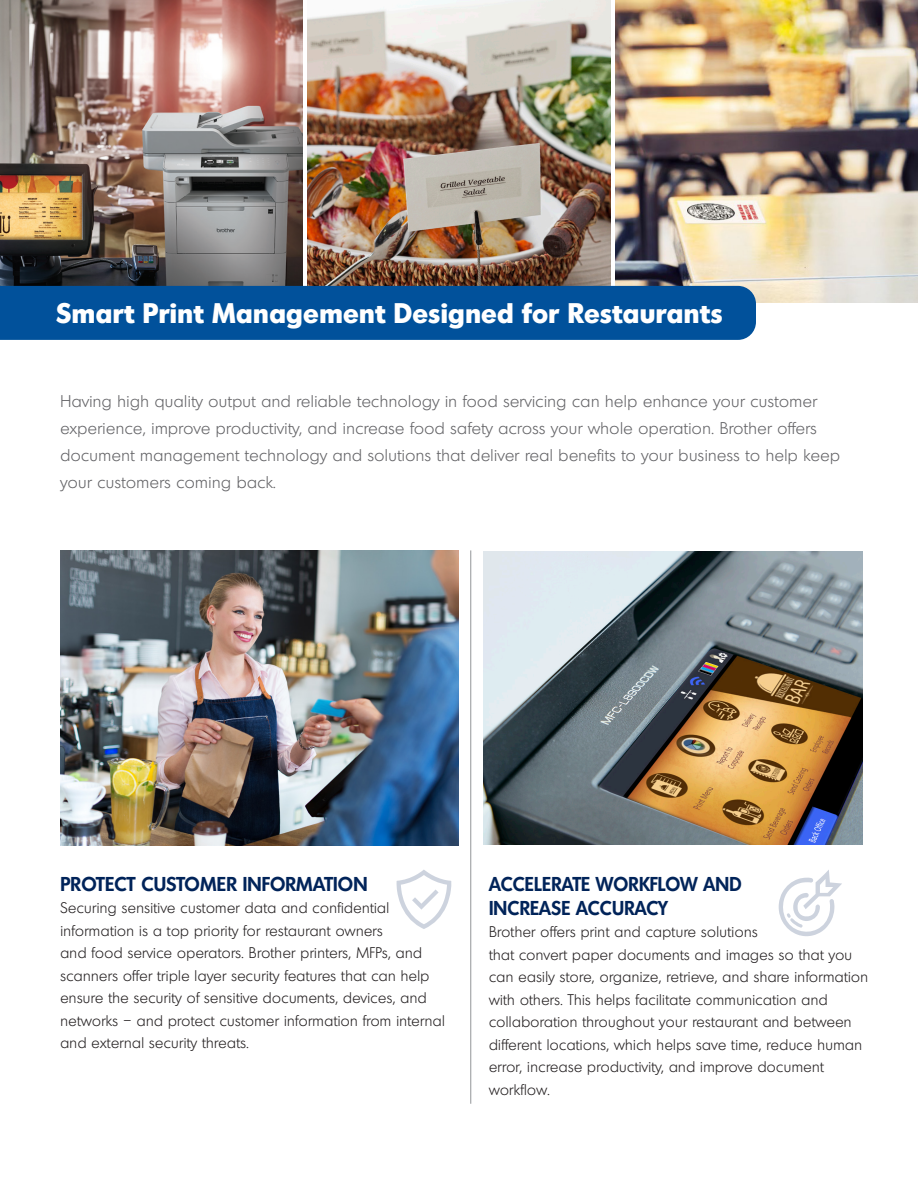
<style>
.page{position:relative;width:918px;height:1188px;background:#fff}
.page>*{position:absolute;margin:0;border:0;box-sizing:border-box;transform-origin:0 0}
.body_header{font:700 27.6px "Montreal TS";letter-spacing:.02em;color:#fff}
.t1{font:600 19.5px/24px "Montreal TS";letter-spacing:.01em;color:#002359;scale:.95 1}
.t2{font:600 19.5px "Montreal TS";letter-spacing:.01em;color:#002359}
.t3{font:300 16.5px/27px "Montreal TS";letter-spacing:.03em;color:#636366}
.t4{font:300 15px/22.5px "Montreal TS";letter-spacing:.03em;color:#231f20}
</style>
<div class="page">
<img style="left:0;top:0;width:302px;height:286px">
<img style="left:483px;top:551px;width:380px;height:293px">
<img style="left:616px;top:0;width:302px;height:302px">
<img style="left:308px;top:0;width:302px;height:286px">
<hr style="left:471px;top:550px;width:1px;height:554px;background:#939598">
<div style="left:0;top:286px;width:756px;height:54px;background:#01519b"></div>
<svg style="left:779px;top:870px;width:63px;height:66px"></svg>
<svg style="left:396px;top:870px;width:55px;height:59px"></svg>
<img style="left:61px;top:550px;width:398px;height:295px">
<p class="body_header" style="left:56px;top:295px;width:668px">Smart Print Management Designed for Restaurants</p>
<p class="t3" style="left:60px;top:388px;width:781px">Having high quality output and reliable technology in food servicing can help enhance your customer experience, improve productivity, and increase food safety across your whole operation. Brother offers document management technology and solutions that deliver real benefits to your business to help keep your customers coming back.</p>
<p class="t2" style="left:60px;top:871px;width:309px">PROTECT CUSTOMER INFORMATION</p>
<p class="t4" style="left:60px;top:896px;width:386px">Securing sensitive customer data and confidential information is a top priority for restaurant owners<br>and food service operators. Brother printers, MFPs, and scanners offer triple layer security features that can help ensure the security of sensitive documents, devices, and networks – and protect customer information from internal and external security threats.</p>
<p class="t1" style="left:489px;top:871px;width:267px">ACCELERATE WORKFLOW AND<br>INCREASE ACCURACY</p>
<p class="t4" style="left:489px;top:920px;width:381px">Brother offers print and capture solutions<br>that convert paper documents and images so that you can easily store, organize, retrieve, and share information with others. This helps facilitate communication and collaboration throughout your restaurant and between different locations, which helps save time, reduce human error, increase productivity, and improve document workflow.</p>
</div>
